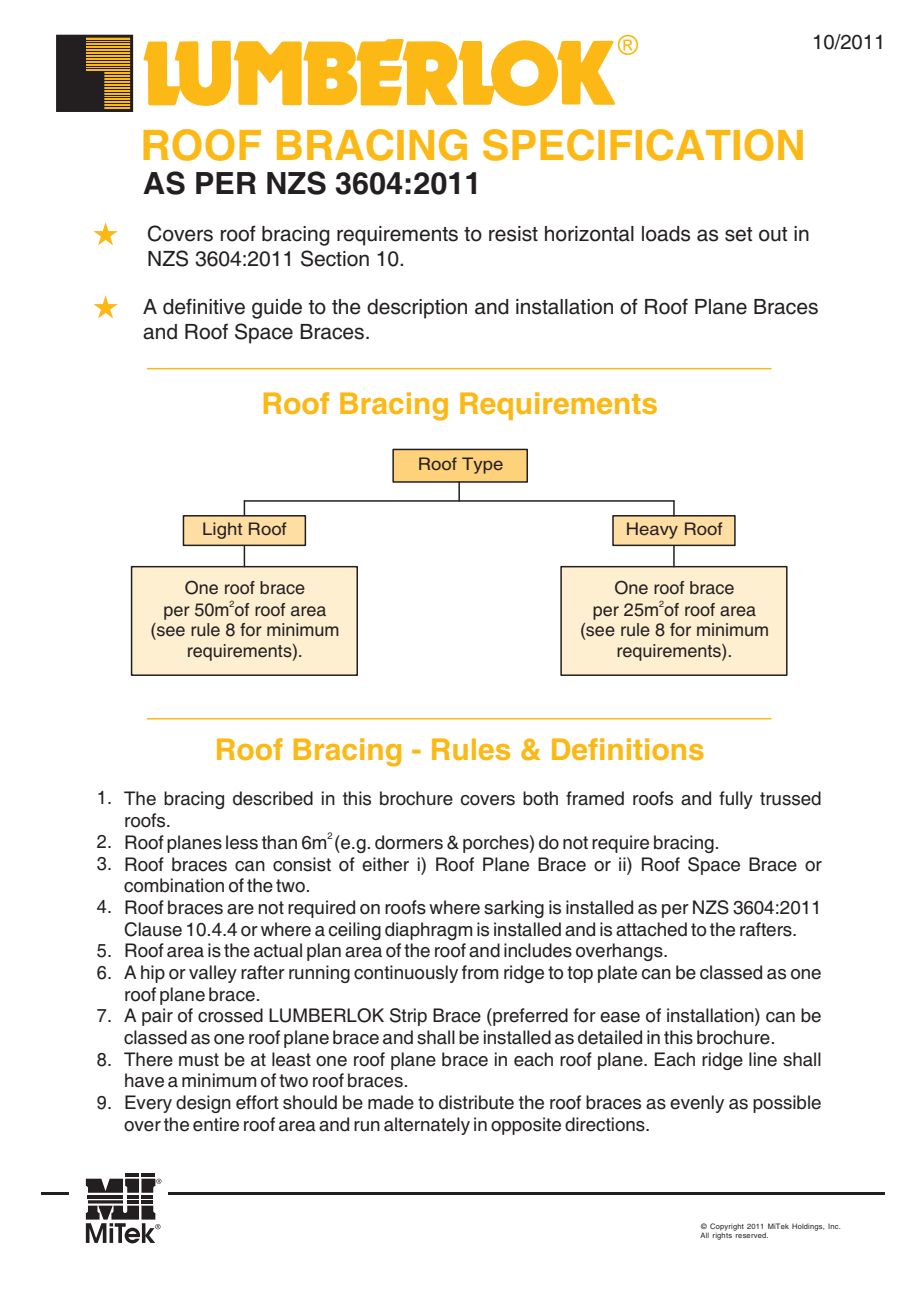
<style>
.page{position:relative;width:920px;height:1290px;background:#fff}
.page>*{position:absolute;margin:0;border:0;box-sizing:border-box;transform-origin:0 0}
.t1{font:700 42px "Helvetica";color:#fcb814}
.t2{font:700 30.6px "Helvetica";color:#231f20}
.t3{font:700 30px "Helvetica";color:#fcb814}
.t4{font:21px/24.3px "Helvetica";color:#231f20}
.t5{font:20.25px "Helvetica";color:#231f20}
.t6{font:18.75px/21.8px "Helvetica";color:#231f20}
.t7{font:18px/20.9px "Helvetica";color:#231f20;text-align:center}
.t8{font:17.4px "Helvetica";color:#231f20;scale:1.07 1}
.t9{font:9.3px "Helvetica";color:#231f20}
.t10{font:9px "Helvetica";color:#231f20}
.t11{font:7.5px/9px "Helvetica";letter-spacing:.025em;color:#231f20}
</style>
<div class="page">
<svg style="left:56px;top:35px;width:77px;height:77px;background:#69501c"></svg>
<hr style="left:85px;top:40px;width:47px;height:1px;background:#231f20">
<hr style="left:85px;top:43px;width:47px;height:1px;background:#231f20">
<hr style="left:85px;top:45px;width:47px;height:1px;background:#231f20">
<hr style="left:85px;top:48px;width:47px;height:1px;background:#231f20">
<hr style="left:85px;top:51px;width:47px;height:1px;background:#231f20">
<hr style="left:85px;top:54px;width:47px;height:1px;background:#231f20">
<hr style="left:85px;top:57px;width:47px;height:1px;background:#231f20">
<hr style="left:85px;top:60px;width:47px;height:1px;background:#231f20">
<hr style="left:85px;top:63px;width:47px;height:1px;background:#231f20">
<hr style="left:85px;top:66px;width:47px;height:1px;background:#231f20">
<hr style="left:85px;top:69px;width:47px;height:1px;background:#231f20">
<hr style="left:85px;top:71px;width:47px;height:1px;background:#231f20">
<hr style="left:85px;top:74px;width:47px;height:1px;background:#231f20">
<hr style="left:85px;top:77px;width:47px;height:1px;background:#231f20">
<hr style="left:85px;top:80px;width:47px;height:1px;background:#231f20">
<hr style="left:85px;top:83px;width:47px;height:1px;background:#231f20">
<hr style="left:85px;top:86px;width:47px;height:1px;background:#231f20">
<hr style="left:85px;top:89px;width:47px;height:1px;background:#231f20">
<hr style="left:85px;top:92px;width:47px;height:1px;background:#231f20">
<hr style="left:85px;top:95px;width:47px;height:1px;background:#231f20">
<hr style="left:85px;top:97px;width:47px;height:1px;background:#231f20">
<hr style="left:85px;top:100px;width:47px;height:1px;background:#231f20">
<hr style="left:85px;top:103px;width:47px;height:1px;background:#231f20">
<hr style="left:85px;top:106px;width:47px;height:1px;background:#231f20">
<svg style="left:93px;top:222px;width:25px;height:23px"></svg>
<svg style="left:93px;top:295px;width:25px;height:23px"></svg>
<svg style="left:143px;top:35px;width:495px;height:71px"></svg>
<svg style="left:560px;top:565px;width:228px;height:111px;background:#f2e4c7"></svg>
<svg style="left:130px;top:565px;width:228px;height:111px;background:#f6e7ca"></svg>
<hr style="left:244px;top:500px;width:430px;height:2px;background:#231f20">
<hr style="left:244px;top:516px;width:1px;height:51px;background:#231f20">
<svg style="left:182px;top:501px;width:125px;height:46px"></svg>
<hr style="left:673px;top:545px;width:2px;height:22px;background:#231f20">
<svg style="left:392px;top:448px;width:137px;height:53px"></svg>
<svg style="left:611px;top:501px;width:125px;height:46px"></svg>
<hr style="left:147px;top:718px;width:624px;height:1px;background:#fcb814">
<hr style="left:147px;top:368px;width:624px;height:1px;background:#fcb814">
<hr style="left:168px;top:1193px;width:716px;height:2px;background:#231f20">
<hr style="left:42px;top:1193px;width:27px;height:2px;background:#231f20">
<hr style="left:125px;top:1173px;width:14px;height:4px;background:#231f20">
<hr style="left:141px;top:1173px;width:14px;height:4px;background:#231f20">
<svg style="left:86px;top:1179px;width:75px;height:64px"></svg>
<p class="t5" style="left:812px;top:35px;width:75px">10/2011</p>
<h1 class="t1" style="left:141px;top:130px;width:667px">ROOF BRACING SPECIFICATION</h1>
<h2 class="t2" style="left:143px;top:172px;width:340px">AS PER NZS 3604:2011</h2>
<p class="t4" style="left:147px;top:224px;width:664px">Covers roof bracing requirements to resist horizontal loads as set out in<br>NZS 3604:2011 Section 10.</p>
<p class="t4" style="left:143px;top:297px;width:677px">A definitive guide to the description and installation of Roof Plane Braces and Roof Space Braces.</p>
<h3 class="t3" style="left:261px;top:392px;width:398px">Roof Bracing Requirements</h3>
<p class="t8" style="left:418px;top:458px;width:81px">Roof Type</p>
<p class="t8" style="left:202px;top:522px;width:80px">Light Roof</p>
<p class="t8" style="left:626px;top:522px;width:92px">Heavy Roof</p>
<p class="t7" style="left:185px;top:579px;width:122px">One roof brace</p>
<p class="t10" style="left:229px;top:600px;width:7px">2</p>
<p class="t7" style="left:150px;top:600px;width:191px">per 50m of roof area (see rule 8 for minimum requirements).</p>
<p class="t7" style="left:614px;top:579px;width:122px">One roof brace</p>
<p class="t10" style="left:659px;top:600px;width:7px">2</p>
<p class="t7" style="left:580px;top:600px;width:191px">per 25m of roof area (see rule 8 for minimum requirements).</p>
<p class="t6" style="left:97px;top:788px;width:17px">1.</p>
<p class="t6" style="left:97px;top:832px;width:17px">2.<br>3.</p>
<p class="t6" style="left:97px;top:898px;width:17px">4.</p>
<p class="t6" style="left:97px;top:941px;width:17px">5.<br>6.</p>
<p class="t6" style="left:97px;top:1006px;width:17px">7.</p>
<p class="t6" style="left:97px;top:1050px;width:17px">8.</p>
<p class="t6" style="left:97px;top:1093px;width:17px">9.</p>
<h3 class="t3" style="left:215px;top:738px;width:492px">Roof Bracing - Rules &amp; Definitions</h3>
<p class="t6" style="left:124px;top:789px;width:699px">The bracing described in this brochure covers both framed roofs and fully trussed roofs.</p>
<p class="t9" style="left:327px;top:833px;width:7px">2</p>
<p class="t6" style="left:124px;top:833px;width:699px">Roof planes less than 6m (e.g. dormers &amp; porches) do not require bracing.<br>Roof braces can consist of either i) Roof Plane Brace or ii) Roof Space Brace or combination of the two.<br>Roof braces are not required on roofs where sarking is installed as per NZS 3604:2011<br>Clause 10.4.4 or where a ceiling diaphragm is installed and is attached to the rafters.<br>Roof area is the actual plan area of the roof and includes overhangs.<br>A hip or valley rafter running continuously from ridge to top plate can be classed as one roof plane brace.<br>A pair of crossed LUMBERLOK Strip Brace (preferred for ease of installation) can be classed as one roof plane brace and shall be installed as detailed in this brochure.<br>There must be at least one roof plane brace in each roof plane. Each ridge line shall have a minimum of two roof braces.<br>Every design effort should be made to distribute the roof braces as evenly as possible over the entire roof area and run alternately in opposite directions.</p>
<p class="t11" style="left:700px;top:1223px;width:142px">© Copyright 2011 MiTek Holdings, Inc.<br>All rights reserved.</p>
</div>
